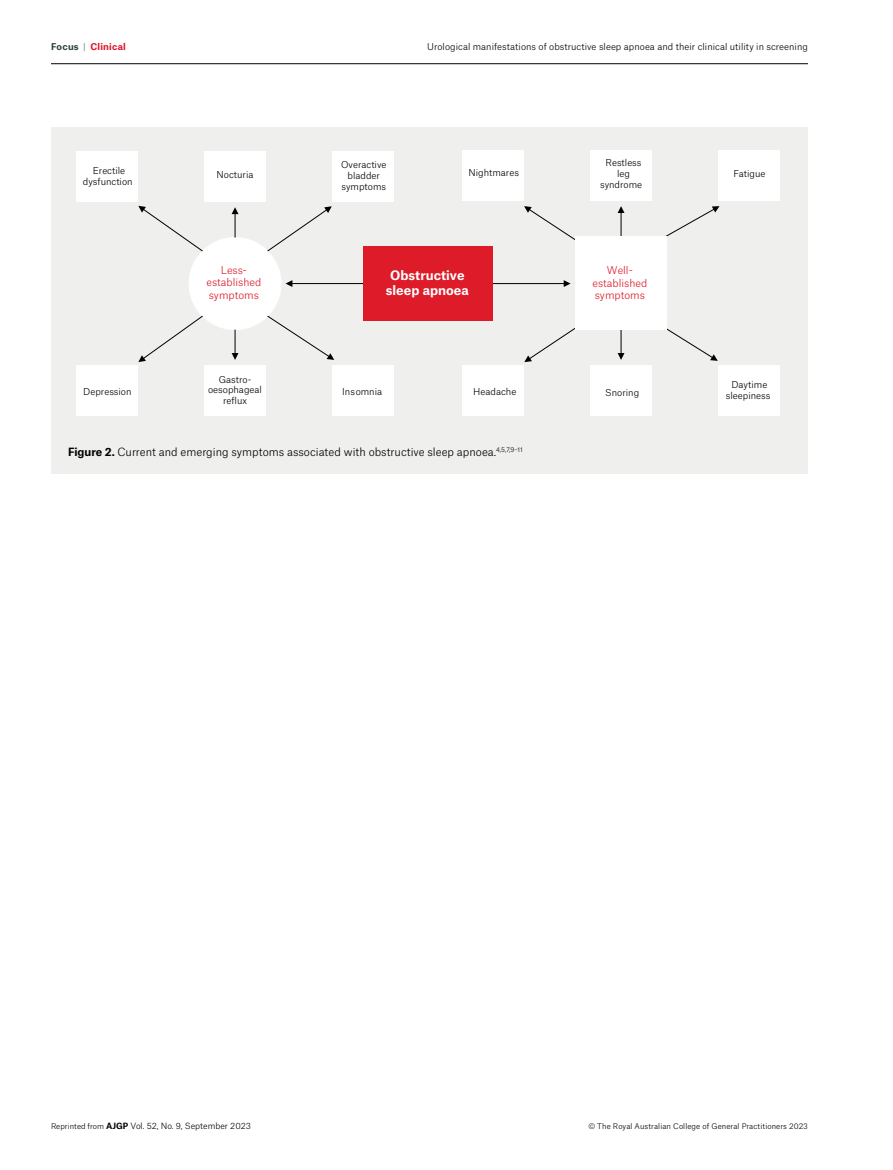
<style>
.page{position:relative;width:893px;height:1170px;background:#fff}
.page>*{position:absolute;margin:0;border:0;box-sizing:border-box;transform-origin:0 0}
.t1{font:700 12.6px/15px "Atlas Grotesk";color:#fff;text-align:center}
.t2{font:300 10.8px "Atlas Grotesk";color:#000}
.t3{font:300 10.2px/12.3px "Atlas Grotesk";color:#dd1b29;text-align:center}
.t4{font:300 9.15px/10.9px "Atlas Grotesk";color:#000;text-align:center}
.t5{font:300 9px "Atlas Grotesk";letter-spacing:.005em;color:#000}
.t6{font:700 9px "Atlas Grotesk";letter-spacing:.025em;color:#de1329}
.t7{font:300 8.25px "Atlas Grotesk";color:#000}
.t8{font:300 7.5px "Atlas Grotesk";letter-spacing:.01em;color:#000}
.s1{color:#2d4141}
.s2{font-weight:100;color:#2d4141}
.s3{font-weight:700}
.s4{font-size:7.5px}
</style>
<div class="page">
<hr style="left:51px;top:63px;width:757px;height:1px;background:#000">
<div style="left:51px;top:127px;width:757px;height:346px;background:#efefee"></div>
<div style="left:590px;top:150px;width:62px;height:50px;background:#fff"></div>
<div style="left:718px;top:150px;width:62px;height:50px;background:#fff"></div>
<div style="left:463px;top:150px;width:61px;height:50px;background:#fff"></div>
<div style="left:718px;top:365px;width:61px;height:51px;background:#fff"></div>
<div style="left:590px;top:365px;width:62px;height:51px;background:#fff"></div>
<div style="left:204px;top:151px;width:62px;height:50px;background:#fff"></div>
<div style="left:332px;top:151px;width:62px;height:50px;background:#fff"></div>
<div style="left:77px;top:151px;width:61px;height:50px;background:#fff"></div>
<div style="left:204px;top:365px;width:62px;height:51px;background:#fff"></div>
<div style="left:77px;top:365px;width:61px;height:51px;background:#fff"></div>
<div style="left:332px;top:365px;width:62px;height:51px;background:#fff"></div>
<hr style="left:292px;top:283px;width:128px;height:1px;background:#000">
<svg style="left:286px;top:280px;width:6px;height:7px"></svg>
<svg style="left:268px;top:206px;width:64px;height:45px"></svg>
<svg style="left:232px;top:207px;width:6px;height:30px"></svg>
<svg style="left:138px;top:206px;width:64px;height:45px"></svg>
<svg style="left:138px;top:316px;width:65px;height:46px"></svg>
<svg style="left:232px;top:329px;width:6px;height:31px"></svg>
<svg style="left:266px;top:316px;width:68px;height:44px"></svg>
<hr style="left:436px;top:283px;width:129px;height:1px;background:#000">
<svg style="left:564px;top:280px;width:7px;height:7px"></svg>
<svg style="left:618px;top:206px;width:6px;height:30px"></svg>
<svg style="left:618px;top:329px;width:6px;height:31px"></svg>
<svg style="left:666px;top:328px;width:52px;height:33px"></svg>
<svg style="left:665px;top:206px;width:54px;height:31px"></svg>
<svg style="left:524px;top:206px;width:51px;height:34px"></svg>
<div style="left:463px;top:365px;width:61px;height:51px;background:#fff"></div>
<svg style="left:524px;top:327px;width:52px;height:35px"></svg>
<div style="left:363px;top:246px;width:130px;height:74px;background:#dd1b29"></div>
<div style="left:189px;top:237px;width:92px;height:92px;background:#fff;border-radius:50%"></div>
<div style="left:575px;top:236px;width:92px;height:93px;background:#fff"></div>
<p class="t6" style="left:51px;top:40px;width:76px"><span class="s1">Focus</span> <span class="s2">|</span> Clinical</p>
<p class="t5" style="left:427px;top:40px;width:382px">Urological manifestations of obstructive sleep apnoea and their clinical utility in screening</p>
<p class="t4" style="left:83px;top:164px;width:51px">Erectile dysfunction</p>
<p class="t4" style="left:217px;top:168px;width:38px">Nocturia</p>
<p class="t4" style="left:341px;top:158px;width:47px">Overactive bladder symptoms</p>
<p class="t4" style="left:600px;top:156px;width:44px">Restless leg syndrome</p>
<p class="t4" style="left:468px;top:166px;width:52px">Nightmares</p>
<p class="t4" style="left:733px;top:167px;width:34px">Fatigue</p>
<p class="t3" style="left:206px;top:263px;width:56px">Less&shy;established symptoms</p>
<p class="t3" style="left:592px;top:263px;width:56px">Well&shy;established symptoms</p>
<h1 class="t1" style="left:386px;top:267px;width:84px">Obstructive sleep apnoea</h1>
<p class="t4" style="left:208px;top:372px;width:55px">Gastro&shy;oesophageal reflux</p>
<p class="t4" style="left:83px;top:385px;width:50px">Depression</p>
<p class="t4" style="left:342px;top:385px;width:41px">Insomnia</p>
<p class="t4" style="left:473px;top:385px;width:45px">Headache</p>
<p class="t2" style="left:68px;top:443px;width:456px"><span class="s3">Figure 2.</span> Current and emerging symptoms associated with obstructive sleep apnoea.<sup>4,5,7,9–11</sup></p>
<p class="t4" style="left:605px;top:386px;width:35px">Snoring</p>
<p class="t4" style="left:726px;top:378px;width:46px">Daytime sleepiness</p>
<p class="t7" style="left:51px;top:1118px;width:201px"><span class="s4">Reprinted from</span> <span class="s3">AJGP</span> Vol. 52, No. 9, September 2023</p>
<p class="t8" style="left:588px;top:1119px;width:221px">© The Royal Australian College of General Practitioners 2023</p>
</div>
